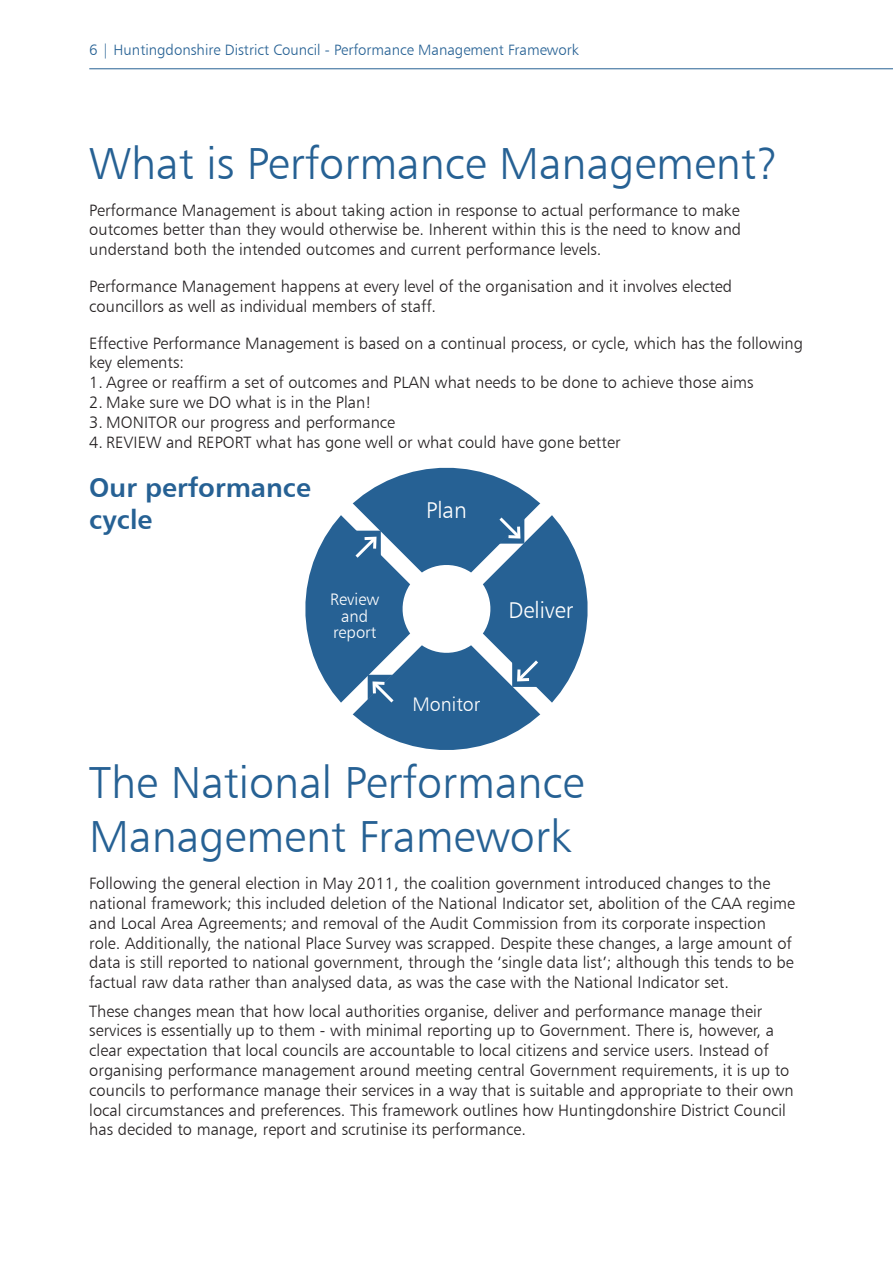
<style>
.page{position:relative;width:893px;height:1263px;background:#fff}
.page>*{position:absolute;margin:0;border:0;box-sizing:border-box;transform-origin:0 0}
.t1{font:45px/54px "Humanist 777 BT Light B";color:#266194}
.t2{font:27px/32.4px "Humanist 777 BT Bold B";color:#266194}
.t3{font:22.95px "Humanist 777 BT Light B";color:#fff}
.t4{font:19.65px "Humanist 777 BT Light B";color:#fff}
.t5{font:16.65px/16.6px "Humanist 777 BT Light B";color:#fff;text-align:center}
.t6{font:16.5px/19.8px "Humanist 777 BT Light B";color:#231f20}
.t7{font:15px "Humanist 777 BT Light B";color:#266194}
</style>
<div class="page">
<hr style="left:89px;top:68px;width:804px;height:1px;background:#266194">
<svg style="left:305px;top:467px;width:283px;height:283px"></svg>
<svg style="left:327px;top:490px;width:238px;height:238px;fill:#266194"></svg>
<svg style="left:512px;top:657px;width:29px;height:30px"></svg>
<svg style="left:368px;top:675px;width:29px;height:31px"></svg>
<svg style="left:352px;top:531px;width:29px;height:30px"></svg>
<svg style="left:496px;top:514px;width:28px;height:30px"></svg>
<p class="t7" style="left:89px;top:41px;width:491px">6 | Huntingdonshire District Council - Performance Management Framework</p>
<h1 class="t1" style="left:89px;top:135px;width:691px">What is Performance Management?</h1>
<p class="t6" style="left:89px;top:200px;width:653px;text-align:justify">Performance Management is about taking action in response to actual performance to make outcomes better than they would otherwise be. Inherent within this is the need to know and understand both the intended outcomes and current performance levels.</p>
<p class="t6" style="left:89px;top:276px;width:644px">Performance Management happens at every level of the organisation and it involves elected councillors as well as individual members of staff.</p>
<p class="t6" style="left:89px;top:333px;width:715px">Effective Performance Management is based on a continual process, or cycle, which has the following key elements:</p>
<p class="t6" style="left:89px;top:372px;width:666px">1. Agree or reaffirm a set of outcomes and PLAN what needs to be done to achieve those aims</p>
<p class="t6" style="left:89px;top:392px;width:284px">2. Make sure we DO what is in the Plan!</p>
<p class="t6" style="left:89px;top:412px;width:307px">3. MONITOR our progress and performance</p>
<p class="t6" style="left:89px;top:432px;width:533px">4. REVIEW and REPORT what has gone well or what could have gone better</p>
<h2 class="t2" style="left:89px;top:471px;width:223px">Our performance cycle</h2>
<h3 class="t3" style="left:426px;top:496px;width:42px">Plan</h3>
<p class="t5" style="left:330px;top:590px;width:50px">Review and report</p>
<h3 class="t3" style="left:508px;top:595px;width:67px">Deliver</h3>
<p class="t4" style="left:413px;top:692px;width:69px">Monitor</p>
<h1 class="t1" style="left:89px;top:755px;width:497px">The National Performance<br>Management Framework</h1>
<p class="t6" style="left:89px;top:873px;width:707px">Following the general election in May 2011, the coalition government introduced changes to the national framework; this included deletion of the National Indicator set, abolition of the CAA regime and Local Area Agreements; and removal of the Audit Commission from its corporate inspection role. Additionally, the national Place Survey was scrapped. Despite these changes, a large amount of data is still reported to national government, through the ‘single data list’; although this tends to be factual raw data rather than analysed data, as was the case with the National Indicator set.</p>
<p class="t6" style="left:89px;top:1001px;width:706px">These changes mean that how local authorities organise, deliver and performance manage their services is essentially up to them - with minimal reporting up to Government. There is, however, a clear expectation that local councils are accountable to local citizens and service users. Instead of organising performance management around meeting central Government requirements, it is up to councils to performance manage their services in a way that is suitable and appropriate to their own local circumstances and preferences. This framework outlines how Huntingdonshire District Council has decided to manage, report and scrutinise its performance.</p>
</div>
